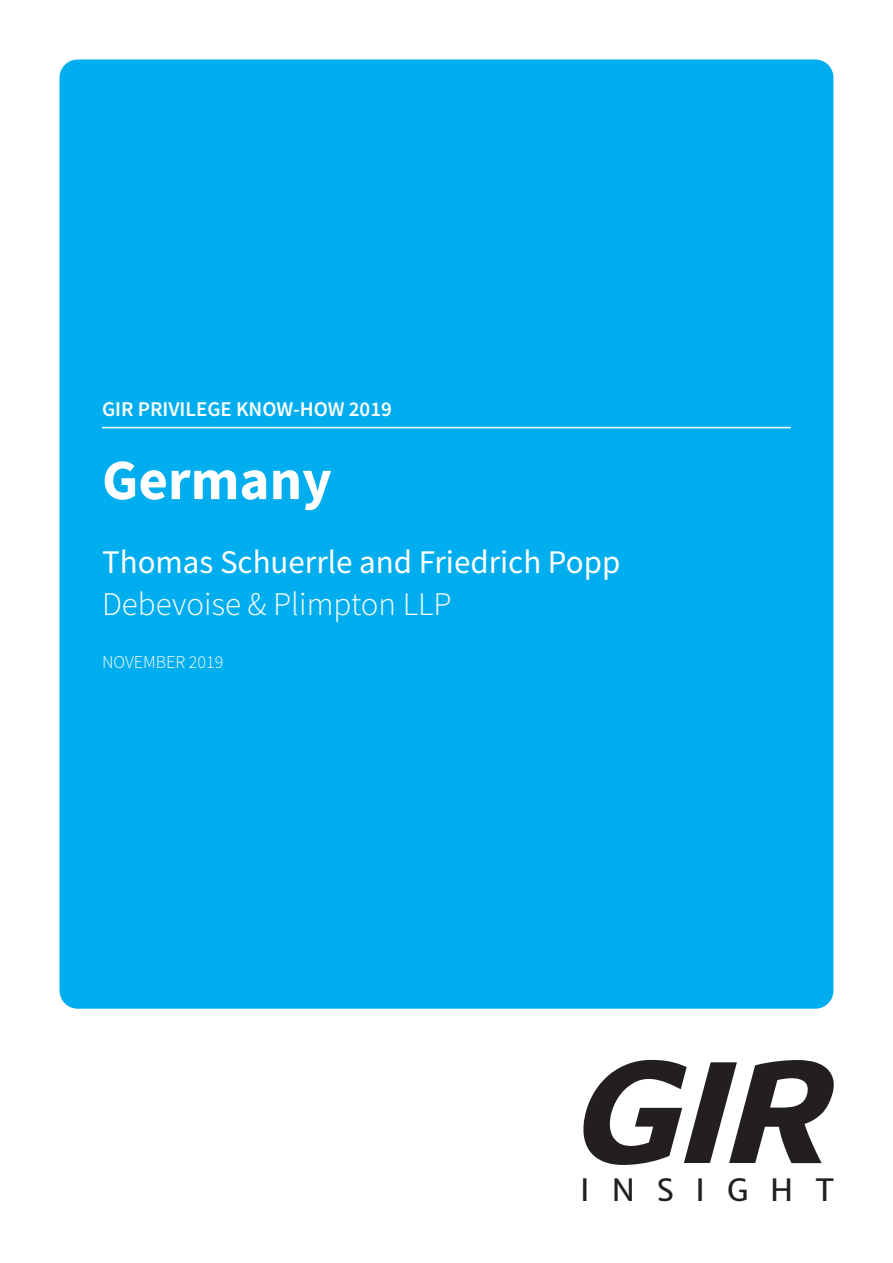
<style>
.page{position:relative;width:893px;height:1263px;background:#fff}
.page>*{position:absolute;margin:0;border:0;box-sizing:border-box;transform-origin:0 0}
.t1{font:700 57px "Source Sans Pro";color:#fff}
.t2{font:33px "Source Sans Pro";color:#fff}
.t3{font:300 33px "Source Sans Pro";color:#fff}
.t4{font:30.45px "Merriweather Sans";letter-spacing:.72em;color:#231f20}
.t5{font:600 21px "Source Sans Pro";color:#fff}
.t6{font:300 18px "Source Sans Pro";color:#fff}
</style>
<div class="page">
<div style="left:60px;top:60px;width:773px;height:949px;background:#00aeef;border-radius:18px"></div>
<hr style="left:102px;top:427px;width:689px;height:1px;background:#fff">
<svg style="left:583px;top:1060px;width:250px;height:105px"></svg>
<p class="t5" style="left:102px;top:395px;width:291px">GIR PRIVILEGE KNOW-HOW 2019</p>
<h1 class="t1" style="left:102px;top:442px;width:231px">Germany</h1>
<p class="t2" style="left:102px;top:541px;width:520px">Thomas Schuerrle and Friedrich Popp</p>
<p class="t3" style="left:102px;top:584px;width:351px">Debevoise &amp; Plimpton LLP</p>
<p class="t6" style="left:102px;top:651px;width:123px">NOVEMBER 2019</p>
<p class="t4" style="left:580px;top:1172px;width:256px">INSIGHT</p>
</div>
